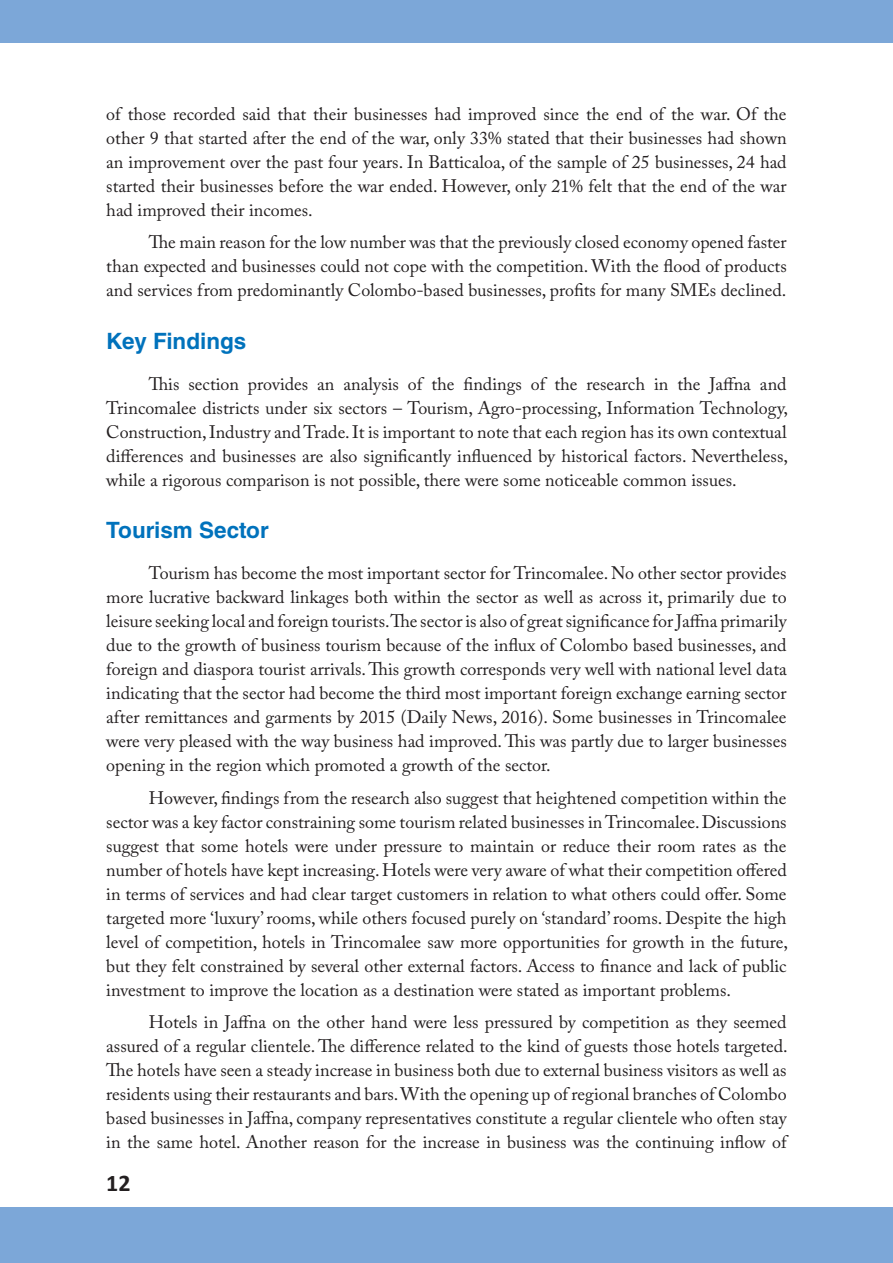
<style>
.page{position:relative;width:893px;height:1263px;background:#fff}
.page>*{position:absolute;margin:0;border:0;box-sizing:border-box;transform-origin:0 0}
.t1{font:700 24px "Calibri";color:#231f20}
.t2{font:700 22.5px "Helvetica LT Std";color:#0072bc}
.t3{font:18px/24px "Adobe Caslon Pro";color:#231f20;text-align:justify}
</style>
<div class="page">
<div style="left:0;top:0;width:893px;height:43px;background:#7ca7d8"></div>
<div style="left:0;top:1208px;width:893px;height:55px;background:#7ca7d8"></div>
<p class="t3" style="left:106px;top:101px;width:682px">of those recorded said that their businesses had improved since the end of the war. Of the other 9 that started after the end of the war, only 33% stated that their businesses had shown an improvement over the past four years. In Batticaloa, of the sample of 25 businesses, 24 had started their businesses before the war ended. However, only 21% felt that the end of the war had improved their incomes.</p>
<p class="t3" style="left:106px;top:230px;width:682px;text-indent:43px">The main reason for the low number was that the previously closed economy opened faster than expected and businesses could not cope with the competition. With the flood of products and services from predominantly Colombo-based businesses, profits for many SMEs declined.</p>
<p class="t2" style="left:106px;top:327px;width:142px">Key Findings</p>
<p class="t3" style="left:106px;top:371px;width:683px;text-indent:43px">This section provides an analysis of the findings of the research in the Jaffna and Trincomalee districts under six sectors – Tourism, Agro-processing, Information Technology, Construction, Industry and Trade. It is important to note that each region has its own contextual differences and businesses are also significantly influenced by historical factors. Nevertheless, while a rigorous comparison is not possible, there were some noticeable common issues.</p>
<p class="t2" style="left:106px;top:516px;width:164px">Tourism Sector</p>
<p class="t3" style="left:106px;top:561px;width:682px;text-indent:43px">Tourism has become the most important sector for Trincomalee. No other sector provides more lucrative backward linkages both within the sector as well as across it, primarily due to leisure seeking local and foreign tourists. The sector is also of great significance for Jaffna primarily due to the growth of business tourism because of the influx of Colombo based businesses, and foreign and diaspora tourist arrivals. This growth corresponds very well with national level data indicating that the sector had become the third most important foreign exchange earning sector after remittances and garments by 2015 (Daily News, 2016). Some businesses in Trincomalee were very pleased with the way business had improved. This was partly due to larger businesses opening in the region which promoted a growth of the sector.</p>
<p class="t3" style="left:106px;top:785px;width:683px;text-indent:43px">However, findings from the research also suggest that heightened competition within the sector was a key factor constraining some tourism related businesses in Trincomalee. Discussions suggest that some hotels were under pressure to maintain or reduce their room rates as the number of hotels have kept increasing. Hotels were very aware of what their competition offered in terms of services and had clear target customers in relation to what others could offer. Some targeted more ‘luxury’ rooms, while others focused purely on ‘standard’ rooms. Despite the high level of competition, hotels in Trincomalee saw more opportunities for growth in the future, but they felt constrained by several other external factors. Access to finance and lack of public investment to improve the location as a destination were stated as important problems.</p>
<p class="t3" style="left:106px;top:1010px;width:683px;text-indent:43px">Hotels in Jaffna on the other hand were less pressured by competition as they seemed assured of a regular clientele. The difference related to the kind of guests those hotels targeted.<br>The hotels have seen a steady increase in business both due to external business visitors as well as residents using their restaurants and bars. With the opening up of regional branches of Colombo based businesses in Jaffna, company representatives constitute a regular clientele who often stay in the same hotel. Another reason for the increase in business was the continuing inflow of</p>
<h1 class="t1" style="left:106px;top:1168px;width:26px">12</h1>
</div>
